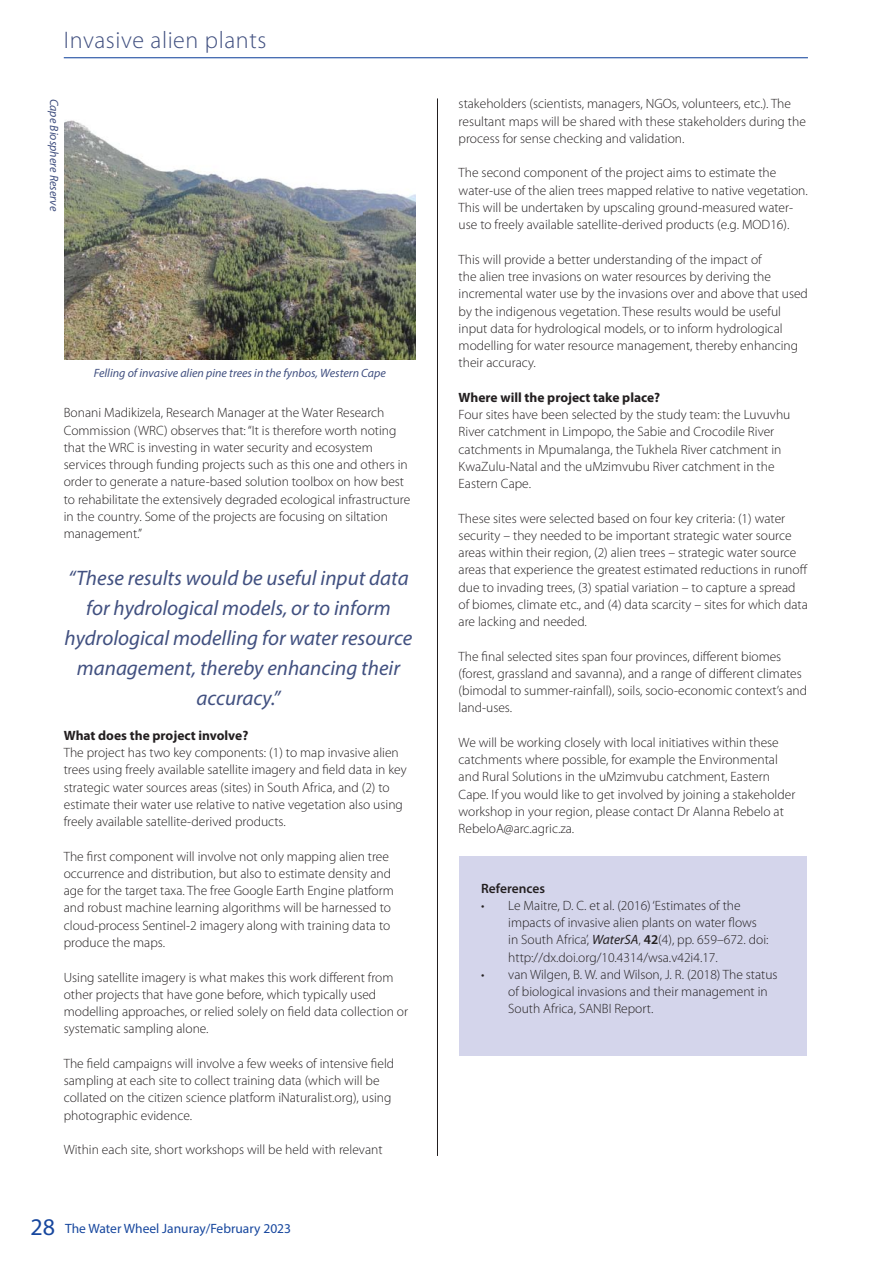
<style>
.page{position:relative;width:893px;height:1263px;background:#fff}
.page>*{position:absolute;margin:0;border:0;box-sizing:border-box;transform-origin:0 0}
.t1{font:300 24px "Myriad Pro";letter-spacing:.025em;color:#415080}
.t2{font:italic 21px/30px "Myriad Pro";color:#415080;text-align:center}
.t3{font:300 13.5px/17.2px "Myriad Pro";color:#231f20}
.t4{font:700 13.5px "Myriad Pro";color:#231f20}
.t5{font:13.5px "Myriad Pro";color:#17479e}
.t6{font:600 13.5px "Myriad Pro";color:#231f20}
.t7{font:italic 12px "Myriad Pro";color:#415080}
.s1{font-size:24px}
.s2{font-weight:400;font-style:italic}
.s3{font-weight:600}
</style>
<div class="page">
<hr style="left:64px;top:57px;width:744px;height:1px;background:#17479e">
<hr style="left:437px;top:98px;width:1px;height:1058px;background:#231f20">
<img style="left:64px;top:120px;width:351px;height:240px">
<div style="left:459px;top:857px;width:348px;height:199px;background:#d4d5eb"></div>
<h1 class="t1" style="left:64px;top:31px;width:204px">Invasive alien plants</h1>
<p class="t7" style="left:59px;top:99px;width:114px;rotate:90deg">Cape Biosphere Reserve</p>
<p class="t7" style="left:94px;top:368px;width:293px">Felling of invasive alien pine trees in the fynbos, Western Cape</p>
<p class="t3" style="left:64px;top:406px;width:348px">Bonani Madikizela, Research Manager at the Water Research Commission (WRC) observes that: “It is therefore worth noting that the WRC is investing in water security and ecosystem services through funding projects such as this one and others in order to generate a nature-based solution toolbox on how best to rehabilitate the extensively degraded ecological infrastructure in the country. Some of the projects are focusing on siltation management.”</p>
<h2 class="t2" style="left:65px;top:565px;width:349px">“These results would be useful input data for hydrological models, or to inform hydrological modelling for water resource management, thereby enhancing their accuracy.”</h2>
<p class="t4" style="left:64px;top:730px;width:186px">What does the project involve?</p>
<p class="t3" style="left:64px;top:745px;width:344px">The project has two key components: (1) to map invasive alien trees using freely available satellite imagery and field data in key strategic water sources areas (sites) in South Africa, and (2) to estimate their water use relative to native vegetation also using freely available satellite-derived products.</p>
<p class="t3" style="left:64px;top:849px;width:332px">The first component will involve not only mapping alien tree occurrence and distribution, but also to estimate density and age for the target taxa. The free Google Earth Engine platform and robust machine learning algorithms will be harnessed to cloud-process Sentinel-2 imagery along with training data to produce the maps.</p>
<p class="t3" style="left:64px;top:970px;width:346px">Using satellite imagery is what makes this work different from other projects that have gone before, which typically used modelling approaches, or relied solely on field data collection or systematic sampling alone.</p>
<p class="t3" style="left:64px;top:1056px;width:332px">The field campaigns will involve a few weeks of intensive field sampling at each site to collect training data (which will be collated on the citizen science platform iNaturalist.org), using photographic evidence.</p>
<p class="t3" style="left:64px;top:1142px;width:320px">Within each site, short workshops will be held with relevant</p>
<p class="t5" style="left:30px;top:1223px;width:262px"><span class="s1">28</span> The Water Wheel Januray/February 2023</p>
<p class="t3" style="left:459px;top:97px;width:349px">stakeholders (scientists, managers, NGOs, volunteers, etc.). The resultant maps will be shared with these stakeholders during the process for sense checking and validation.</p>
<p class="t3" style="left:459px;top:166px;width:351px">The second component of the project aims to estimate the water-use of the alien trees mapped relative to native vegetation.<br>This will be undertaken by upscaling ground-measured water&shy;use to freely available satellite-derived products (e.g. MOD16).</p>
<p class="t3" style="left:459px;top:252px;width:351px">This will provide a better understanding of the impact of<br>the alien tree invasions on water resources by deriving the incremental water use by the invasions over and above that used by the indigenous vegetation. These results would be useful input data for hydrological models, or to inform hydrological modelling for water resource management, thereby enhancing their accuracy.</p>
<p class="t4" style="left:459px;top:392px;width:203px">Where will the project take place?</p>
<p class="t3" style="left:459px;top:407px;width:333px">Four sites have been selected by the study team: the Luvuvhu River catchment in Limpopo, the Sabie and Crocodile River catchments in Mpumalanga, the Tukhela River catchment in KwaZulu-Natal and the uMzimvubu River catchment in the Eastern Cape.</p>
<p class="t3" style="left:459px;top:511px;width:351px">These sites were selected based on four key criteria: (1) water security – they needed to be important strategic water source areas within their region, (2) alien trees – strategic water source areas that experience the greatest estimated reductions in runoff due to invading trees, (3) spatial variation – to capture a spread of biomes, climate etc., and (4) data scarcity – sites for which data are lacking and needed.</p>
<p class="t3" style="left:459px;top:649px;width:350px">The final selected sites span four provinces, different biomes (forest, grassland and savanna), and a range of different climates (bimodal to summer-rainfall), soils, socio-economic context’s and land-uses.</p>
<p class="t3" style="left:459px;top:735px;width:338px">We will be working closely with local initiatives within these catchments where possible, for example the Environmental and Rural Solutions in the uMzimvubu catchment, Eastern Cape. If you would like to get involved by joining a stakeholder workshop in your region, please contact Dr Alanna Rebelo at RebeloA@arc.agric.za.</p>
<p class="t6" style="left:481px;top:883px;width:65px">References</p>
<p class="t3" style="left:508px;top:898px;width:262px;text-indent:-27px">• Le Maitre, D. C. et al. (2016) ‘Estimates of the impacts of invasive alien plants on water flows in South Africa’, <span class="s2">WaterSA</span>, <span class="s3">42</span>(4), pp. 659–672. doi: http://dx.doi.org/10.4314/wsa.v42i4.17.</p>
<p class="t3" style="left:508px;top:967px;width:271px;text-indent:-27px">• van Wilgen, B. W. and Wilson, J. R. (2018) The status of biological invasions and their management in<br>South Africa, SANBI Report.</p>
</div>
